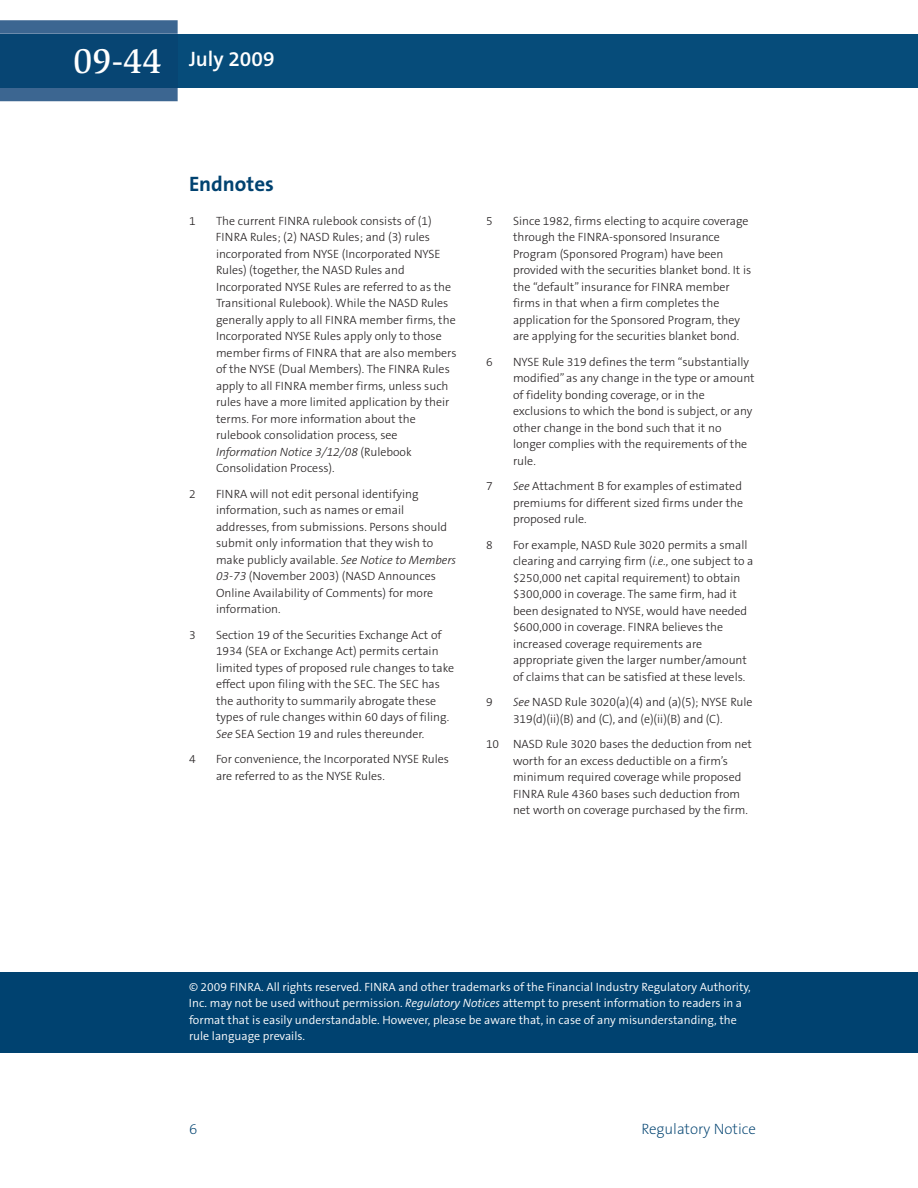
<style>
.page{position:relative;width:918px;height:1188px;background:#fff}
.page>*{position:absolute;margin:0;border:0;box-sizing:border-box;transform-origin:0 0}
.t1{font:500 36px "Slimbach LT";color:#fff}
.t2{font:600 21px "The Sans B6";color:#fff}
.t3{font:700 21px "The Sans B7";color:#004270}
.t4{font:200 15px "The Sans B2";color:#004270}
.t5{font:300 12px/16.5px "The Sans B3";color:#231f20}
.t6{font:300 12px/16.5px "The Sans B4";color:#fff}
.s1{font-style:italic}
</style>
<div class="page">
<div style="left:178px;top:34px;width:740px;height:54px;background:#064c7a"></div>
<svg style="left:0;top:20px;width:178px;height:81px;background:#3f6993"></svg>
<div style="left:0;top:34px;width:178px;height:54px;background:#074573"></div>
<div style="left:0;top:972px;width:918px;height:81px;background:#004270"></div>
<h1 class="t1" style="left:73px;top:47px;width:90px">09-44</h1>
<h2 class="t2" style="left:189px;top:48px;width:87px">July 2009</h2>
<h2 class="t3" style="left:189px;top:173px;width:86px">Endnotes</h2>
<p class="t5" style="left:189px;top:213px;width:8px">1</p>
<p class="t5" style="left:216px;top:213px;width:242px">The current FINRA rulebook consists of (1)<br>FINRA Rules; (2) NASD Rules; and (3) rules incorporated from NYSE (Incorporated NYSE Rules) (together, the NASD Rules and Incorporated NYSE Rules are referred to as the Transitional Rulebook). While the NASD Rules generally apply to all FINRA member firms, the Incorporated NYSE Rules apply only to those member firms of FINRA that are also members of the NYSE (Dual Members). The FINRA Rules apply to all FINRA member firms, unless such rules have a more limited application by their terms. For more information about the rulebook consolidation process, see <span class="s1">Information Notice 3/12/08</span> (Rulebook Consolidation Process).</p>
<p class="t5" style="left:189px;top:486px;width:8px">2</p>
<p class="t5" style="left:216px;top:486px;width:242px">FINRA will not edit personal identifying information, such as names or email addresses, from submissions. Persons should submit only information that they wish to make publicly available. <span class="s1">See Notice to Members 03-73</span> (November 2003) (NASD Announces Online Availability of Comments) for more information.</p>
<p class="t5" style="left:189px;top:627px;width:8px">3</p>
<p class="t5" style="left:216px;top:627px;width:240px">Section 19 of the Securities Exchange Act of 1934 (SEA or Exchange Act) permits certain limited types of proposed rule changes to take effect upon filing with the SEC. The SEC has the authority to summarily abrogate these types of rule changes within 60 days of filing.<br><span class="s1">See</span> SEA Section 19 and rules thereunder.</p>
<p class="t5" style="left:189px;top:752px;width:8px">4</p>
<p class="t5" style="left:216px;top:752px;width:235px">For convenience, the Incorporated NYSE Rules are referred to as the NYSE Rules.</p>
<p class="t5" style="left:486px;top:213px;width:8px">5</p>
<p class="t5" style="left:513px;top:213px;width:240px">Since 1982, firms electing to acquire coverage through the FINRA-sponsored Insurance Program (Sponsored Program) have been provided with the securities blanket bond. It is the “default”insurance for FINRA member firms in that when a firm completes the application for the Sponsored Program, they are applying for the securities blanket bond.</p>
<p class="t5" style="left:486px;top:354px;width:8px">6</p>
<p class="t5" style="left:513px;top:354px;width:243px">NYSE Rule 319 defines the term “substantially modified” as any change in the type or amount of fidelity bonding coverage, or in the exclusions to which the bond is subject, or any other change in the bond such that it no longer complies with the requirements of the rule.</p>
<p class="t5" style="left:486px;top:479px;width:8px">7</p>
<p class="t5" style="left:513px;top:479px;width:232px;text-align:justify"><span class="s1">See</span> Attachment B for examples of estimated premiums for different sized firms under the proposed rule.</p>
<p class="t5" style="left:486px;top:537px;width:8px">8</p>
<p class="t5" style="left:513px;top:537px;width:242px">For example, NASD Rule 3020 permits a small clearing and carrying firm (<span class="s1">i.e.</span>, one subject to a $250,000 net capital requirement) to obtain $300,000 in coverage. The same firm, had it been designated to NYSE, would have needed $600,000 in coverage. FINRA believes the increased coverage requirements are appropriate given the larger number/amount of claims that can be satisfied at these levels.</p>
<p class="t5" style="left:486px;top:695px;width:8px">9</p>
<p class="t5" style="left:513px;top:695px;width:241px"><span class="s1">See</span> NASD Rule 3020(a)(4) and (a)(5); NYSE Rule<br>319(d)(ii)(B) and (C), and (e)(ii)(B) and (C).</p>
<p class="t5" style="left:513px;top:737px;width:240px;text-indent:-27px">10 NASD Rule 3020 bases the deduction from net worth for an excess deductible on a firm’s minimum required coverage while proposed FINRA Rule 4360 bases such deduction from net worth on coverage purchased by the firm.</p>
<p class="t6" style="left:189px;top:979px;width:563px">© 2009 FINRA. All rights reserved. FINRA and other trademarks of the Financial Industry Regulatory Authority, Inc. may not be used without permission. <span class="s1">Regulatory Notices</span> attempt to present information to readers in a format that is easily understandable. However, please be aware that, in case of any misunderstanding, the rule language prevails.</p>
<p class="t4" style="left:189px;top:1121px;width:10px">6</p>
<p class="t4" style="left:641px;top:1121px;width:116px">Regulatory Notice</p>
</div>
